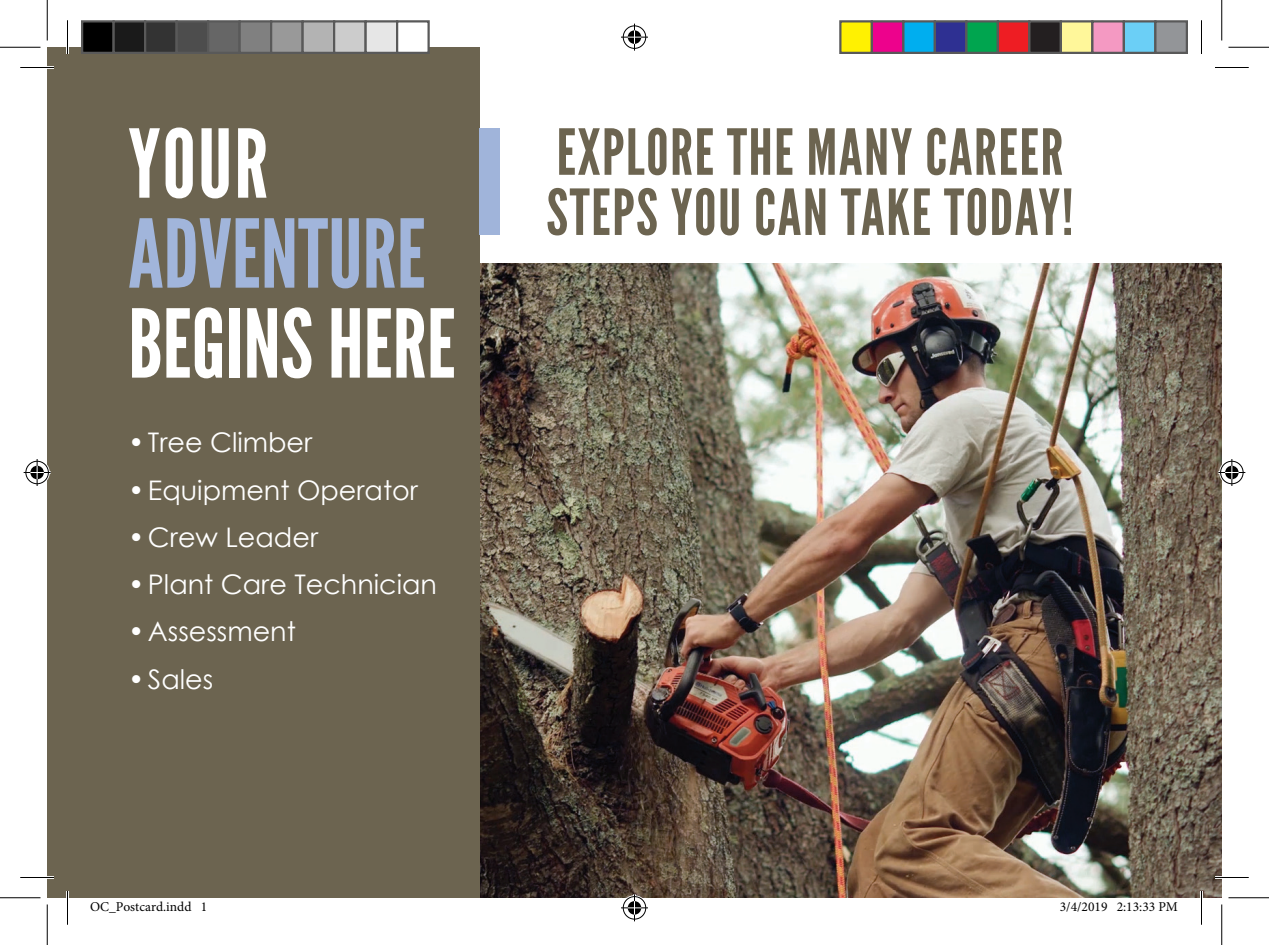
<style>
.page{position:relative;width:1269px;height:945px;background:#fff}
.page>*{position:absolute;margin:0;border:0;box-sizing:border-box;transform-origin:0 0}
.t1{font:94.5px "League Gothic";color:#fff}
.t2{font:94.5px "League Gothic";color:#a1b5db}
.t3{font:63.23px/60.1px "League Gothic";letter-spacing:.025em;color:#6c6450}
.t4{font:27px "Century Gothic";color:#fff}
.t5{font:13.5px "Minion Pro";color:#000}
</style>
<div class="page">
<img style="left:479px;top:264px;width:743px;height:634px">
<div style="left:47px;top:47px;width:432px;height:851px;background:#6c6450"></div>
<div style="left:479px;top:128px;width:21px;height:107px;background:#a0b4da"></div>
<hr style="left:20px;top:66px;width:34px;height:3px;background:#fff">
<hr style="left:20px;top:876px;width:34px;height:3px;background:#fff">
<hr style="left:1215px;top:876px;width:34px;height:3px;background:#fff">
<hr style="left:66px;top:20px;width:3px;height:34px;background:#fff">
<hr style="left:66px;top:891px;width:3px;height:34px;background:#fff">
<hr style="left:1200px;top:891px;width:3px;height:34px;background:#fff">
<hr style="left:20px;top:67px;width:34px;height:1px;background:#000">
<hr style="left:1215px;top:67px;width:34px;height:1px;background:#000">
<hr style="left:20px;top:877px;width:34px;height:1px;background:#000">
<hr style="left:1215px;top:877px;width:34px;height:1px;background:#000">
<hr style="left:67px;top:20px;width:1px;height:34px;background:#000">
<hr style="left:67px;top:891px;width:1px;height:34px;background:#000">
<hr style="left:1201px;top:20px;width:1px;height:34px;background:#000">
<hr style="left:1201px;top:891px;width:1px;height:34px;background:#000">
<hr style="left:0;top:47px;width:40px;height:1px;background:#000">
<hr style="left:1228px;top:47px;width:41px;height:1px;background:#000">
<hr style="left:0;top:897px;width:40px;height:1px;background:#000">
<hr style="left:1228px;top:897px;width:41px;height:1px;background:#000">
<hr style="left:47px;top:0;width:1px;height:40px;background:#000">
<hr style="left:47px;top:904px;width:1px;height:41px;background:#000">
<hr style="left:1221px;top:0;width:1px;height:40px;background:#000">
<hr style="left:1221px;top:904px;width:1px;height:41px;background:#000">
<svg style="left:621px;top:24px;width:27px;height:27px"></svg>
<svg style="left:621px;top:894px;width:27px;height:27px"></svg>
<svg style="left:24px;top:459px;width:27px;height:27px"></svg>
<svg style="left:1218px;top:459px;width:27px;height:27px"></svg>
<div style="left:82px;top:21px;width:32px;height:32px;background:#000"></div>
<div style="left:81px;top:20px;width:34px;height:34px;border:2px solid #595959"></div>
<div style="left:114px;top:21px;width:31px;height:32px;background:#1a1a1a"></div>
<div style="left:112px;top:20px;width:34px;height:34px;border:2px solid #595959"></div>
<div style="left:145px;top:21px;width:32px;height:32px;background:#333"></div>
<div style="left:144px;top:20px;width:34px;height:34px;border:2px solid #595959"></div>
<div style="left:177px;top:21px;width:31px;height:32px;background:#4d4d4d"></div>
<div style="left:176px;top:20px;width:33px;height:34px;border:2px solid #595959"></div>
<div style="left:208px;top:21px;width:32px;height:32px;background:#666"></div>
<div style="left:207px;top:20px;width:34px;height:34px;border:2px solid #595959"></div>
<div style="left:240px;top:21px;width:31px;height:32px;background:#808080"></div>
<div style="left:238px;top:20px;width:34px;height:34px;border:2px solid #595959"></div>
<div style="left:271px;top:21px;width:32px;height:32px;background:#999"></div>
<div style="left:270px;top:20px;width:34px;height:34px;border:2px solid #595959"></div>
<div style="left:303px;top:21px;width:31px;height:32px;background:#b3b3b3"></div>
<div style="left:302px;top:20px;width:33px;height:34px;border:2px solid #595959"></div>
<div style="left:334px;top:21px;width:32px;height:32px;background:#ccc"></div>
<div style="left:333px;top:20px;width:34px;height:34px;border:2px solid #595959"></div>
<div style="left:366px;top:21px;width:31px;height:32px;background:#e6e6e6"></div>
<div style="left:364px;top:20px;width:34px;height:34px;border:2px solid #595959"></div>
<div style="left:397px;top:21px;width:32px;height:32px;background:#fff"></div>
<div style="left:396px;top:20px;width:34px;height:34px;border:2px solid #595959"></div>
<div style="left:840px;top:21px;width:32px;height:32px;background:#fff101"></div>
<div style="left:839px;top:20px;width:34px;height:34px;border:2px solid #595959"></div>
<div style="left:872px;top:21px;width:31px;height:32px;background:#ed028c"></div>
<div style="left:871px;top:20px;width:33px;height:34px;border:2px solid #595959"></div>
<div style="left:903px;top:21px;width:32px;height:32px;background:#00aeef"></div>
<div style="left:902px;top:20px;width:34px;height:34px;border:2px solid #595959"></div>
<div style="left:935px;top:21px;width:31px;height:32px;background:#2e3092"></div>
<div style="left:934px;top:20px;width:34px;height:34px;border:2px solid #595959"></div>
<div style="left:966px;top:21px;width:32px;height:32px;background:#00a54f"></div>
<div style="left:965px;top:20px;width:34px;height:34px;border:2px solid #595959"></div>
<div style="left:998px;top:21px;width:31px;height:32px;background:#ee1d23"></div>
<div style="left:997px;top:20px;width:33px;height:34px;border:2px solid #595959"></div>
<div style="left:1029px;top:21px;width:32px;height:32px;background:#231f20"></div>
<div style="left:1028px;top:20px;width:34px;height:34px;border:2px solid #595959"></div>
<div style="left:1061px;top:21px;width:31px;height:32px;background:#fff79a"></div>
<div style="left:1060px;top:20px;width:34px;height:34px;border:2px solid #595959"></div>
<div style="left:1092px;top:21px;width:32px;height:32px;background:#f499c2"></div>
<div style="left:1091px;top:20px;width:34px;height:34px;border:2px solid #595959"></div>
<div style="left:1124px;top:21px;width:31px;height:32px;background:#6bcff6"></div>
<div style="left:1123px;top:20px;width:33px;height:34px;border:2px solid #595959"></div>
<div style="left:1155px;top:21px;width:32px;height:32px;background:#939598"></div>
<div style="left:1154px;top:20px;width:34px;height:34px;border:2px solid #595959"></div>
<svg style="left:1116px;top:838px;width:63px;height:60px;background:#675d4f"></svg>
<h1 class="t1" style="left:128px;top:108px;width:142px">YOUR</h1>
<h1 class="t2" style="left:128px;top:198px;width:299px">ADVENTURE</h1>
<h1 class="t1" style="left:128px;top:288px;width:329px">BEGINS HERE</h1>
<p class="t4" style="left:128px;top:424px;width:186px">•Tree Climber</p>
<p class="t4" style="left:128px;top:471px;width:291px">• Equipment Operator</p>
<p class="t4" style="left:128px;top:518px;width:191px">•Crew Leader</p>
<p class="t4" style="left:128px;top:565px;width:310px">• Plant Care Technician</p>
<p class="t4" style="left:128px;top:613px;width:169px">•Assessment</p>
<p class="t4" style="left:128px;top:660px;width:87px">•Sales</p>
<h2 class="t3" style="left:546px;top:123px;width:529px">EXPLORE THE MANY CAREER<br>STEPS YOU CAN TAKE TODAY!</h2>
<p class="t5" style="left:90px;top:898px;width:119px">OC_Postcard.indd 1</p>
<p class="t5" style="left:1060px;top:898px;width:120px">3/4/2019 2:13:33 PM</p>
</div>
